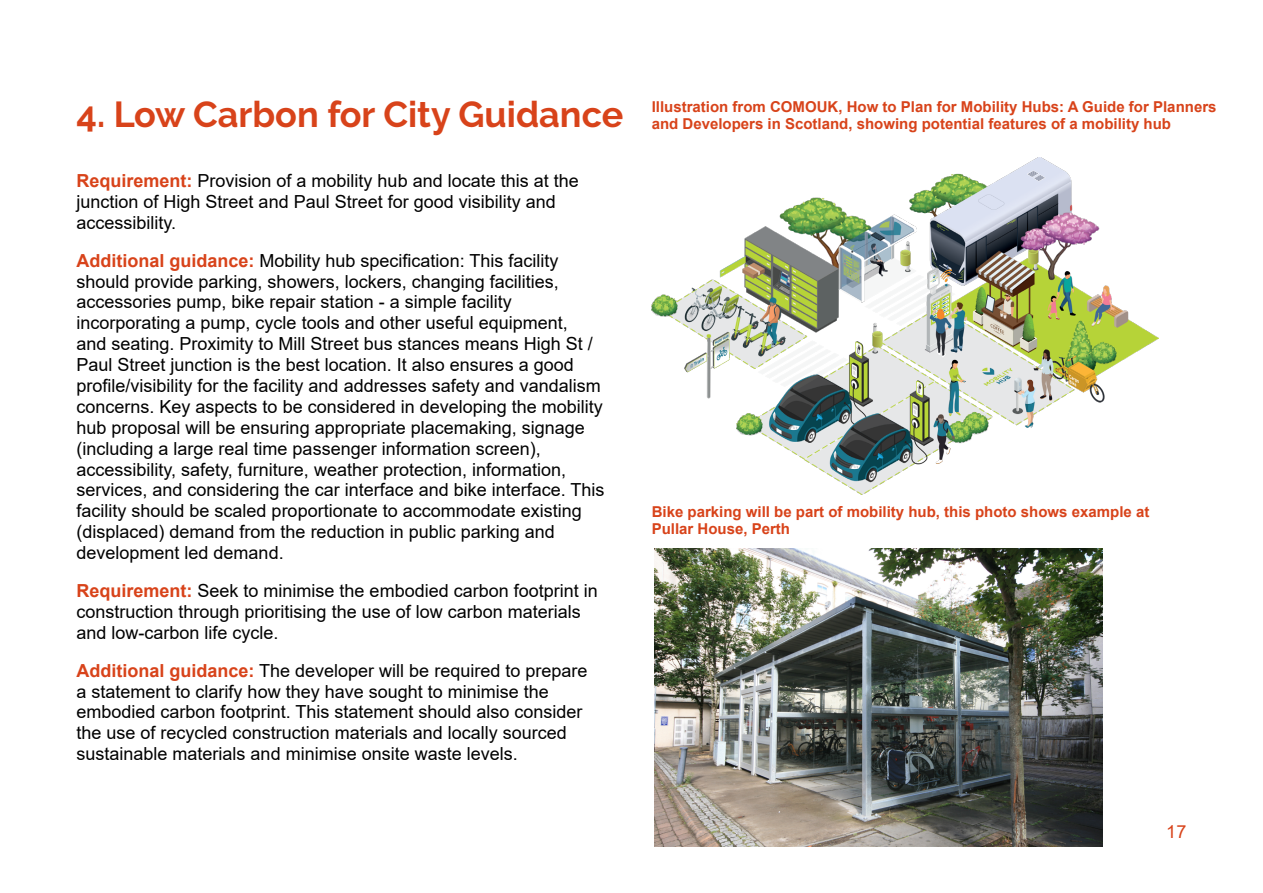
<style>
.page{position:relative;width:1263px;height:893px;background:#fff}
.page>*{position:absolute;margin:0;border:0;box-sizing:border-box;transform-origin:0 0}
.t1{font:700 36px "Raleway";color:#d8431a}
.t2{font:18px/20.9px "Arial";color:#000}
.t3{font:18px "Arial";color:#d8431a}
.t4{font:700 15px/17.4px "Arial";color:#d8431a}
.s1{font-weight:700;color:#d8431a}
</style>
<div class="page">
<img style="left:655px;top:549px;width:447px;height:298px">
<img style="left:652px;top:157px;width:507px;height:337px">
<h1 class="t1" style="left:77px;top:94px;width:548px">4. Low Carbon for City Guidance</h1>
<p class="t2" style="left:77px;top:170px;width:504px"><span class="s1">Requirement:</span> Provision of a mobility hub and locate this at the junction of High Street and Paul Street for good visibility and accessibility.</p>
<p class="t2" style="left:77px;top:250px;width:529px"><span class="s1">Additional guidance:</span> Mobility hub specification: This facility should provide parking, showers, lockers, changing facilities, accessories pump, bike repair station - a simple facility incorporating a pump, cycle tools and other useful equipment,<br>and seating. Proximity to Mill Street bus stances means High St / Paul Street junction is the best location. It also ensures a good profile/visibility for the facility and addresses safety and vandalism concerns. Key aspects to be considered in developing the mobility hub proposal will be ensuring appropriate placemaking, signage (including a large real time passenger information screen), accessibility, safety, furniture, weather protection, information, services, and considering the car interface and bike interface. This facility should be scaled proportionate to accommodate existing (displaced) demand from the reduction in public parking and development led demand.</p>
<p class="t2" style="left:77px;top:580px;width:523px"><span class="s1">Requirement:</span> Seek to minimise the embodied carbon footprint in construction through prioritising the use of low carbon materials and low-carbon life cycle.</p>
<p class="t2" style="left:77px;top:660px;width:512px"><span class="s1">Additional guidance:</span> The developer will be required to prepare a statement to clarify how they have sought to minimise the embodied carbon footprint. This statement should also consider the use of recycled construction materials and locally sourced sustainable materials and minimise onsite waste levels.</p>
<p class="t4" style="left:652px;top:98px;width:566px">Illustration from COMOUK, How to Plan for Mobility Hubs: A Guide for Planners and Developers in Scotland, showing potential features of a mobility hub</p>
<p class="t4" style="left:652px;top:503px;width:499px">Bike parking will be part of mobility hub, this photo shows example at<br>Pullar House, Perth</p>
<p class="t3" style="left:1166px;top:819px;width:22px">17</p>
</div>
